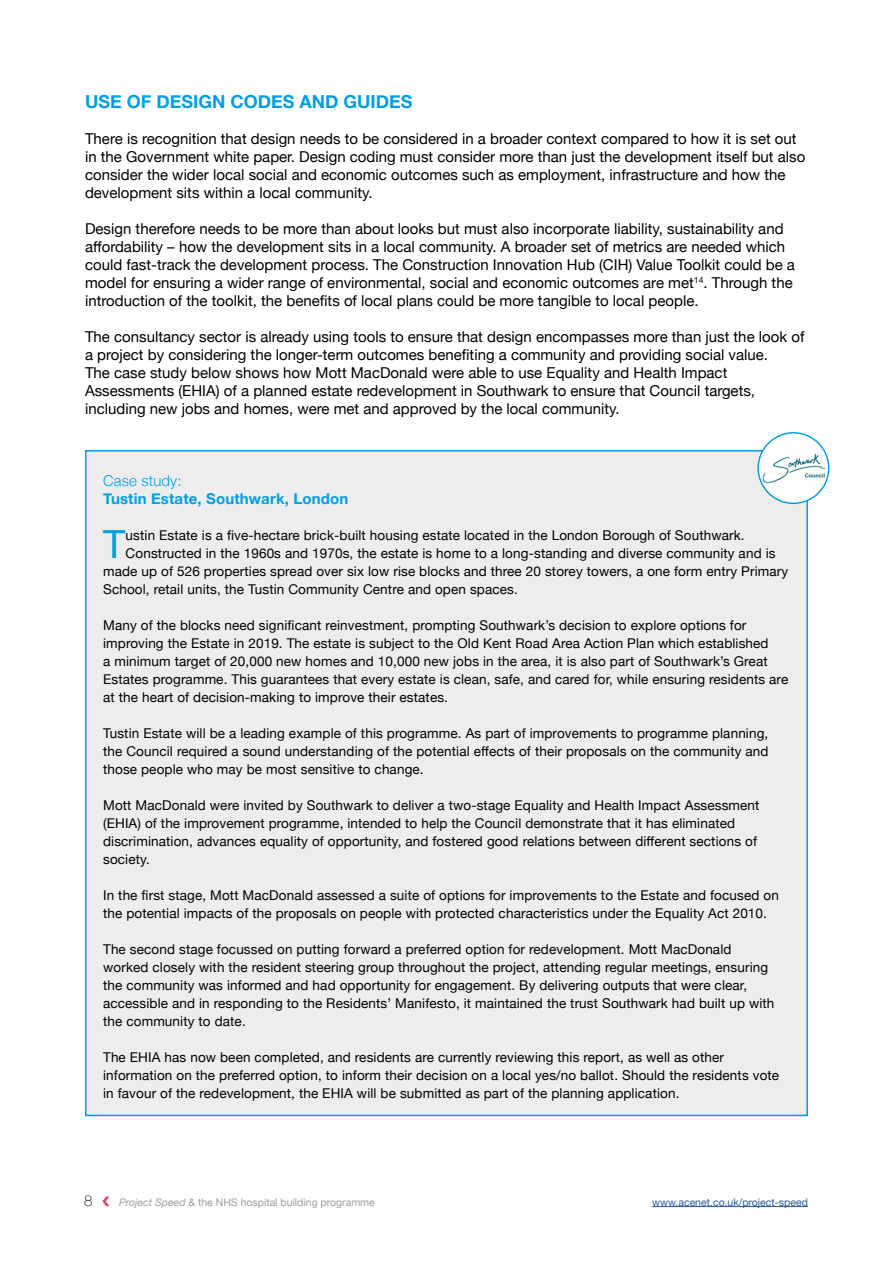
<style>
.page{position:relative;width:893px;height:1263px;background:#fff}
.page>*{position:absolute;margin:0;border:0;box-sizing:border-box;transform-origin:0 0}
.t1{font:38.7px "Helvetica Neue";color:#009fe3}
.t2{font:700 18px "Helvetica Neue";color:#009fe3}
.t3{font:15px/18px "Helvetica Neue";color:#000}
.t4{font:700 15px "Helvetica Neue";letter-spacing:.01em;color:#009fe3}
.t5{font:300 15px "Helvetica Neue";letter-spacing:.01em;color:#009fe3}
.t6{font:100 15px "Helvetica Neue";color:#000}
.t7{font:13.5px/18px "Helvetica Neue";letter-spacing:.01em;color:#000}
.t8{font:10.5px "Helvetica Neue";color:#9d9d9c}
.t9{font:10.5px "Helvetica Neue";color:#275b9b}
.s1{font-style:italic}
</style>
<div class="page">
<hr style="left:652px;top:1206px;width:156px;height:1px;background:#275b9b">
<svg style="left:102px;top:1196px;width:7px;height:10px"></svg>
<div style="left:85px;top:450px;width:723px;height:666px;background:#ededed"></div>
<div style="left:758px;top:433px;width:71px;height:70px;background:#fff;border-radius:50%"></div>
<img style="left:762px;top:447px;width:63px;height:42px">
<div style="left:757px;top:432px;width:72px;height:72px;border:1px solid #009fe3;border-radius:50%"></div>
<h2 class="t2" style="left:85px;top:87px;width:329px">USE OF DESIGN CODES AND GUIDES</h2>
<p class="t3" style="left:85px;top:131px;width:722px">There is recognition that design needs to be considered in a broader context compared to how it is set out in the Government white paper. Design coding must consider more than just the development itself but also consider the wider local social and economic outcomes such as employment, infrastructure and how the development sits within a local community.</p>
<p class="t3" style="left:85px;top:221px;width:711px">Design therefore needs to be more than about looks but must also incorporate liability, sustainability and affordability – how the development sits in a local community. A broader set of metrics are needed which could fast-track the development process. The Construction Innovation Hub (CIH) Value Toolkit could be a model for ensuring a wider range of environmental, social and economic outcomes are met<sup>14</sup>. Through the introduction of the toolkit, the benefits of local plans could be more tangible to local people.</p>
<p class="t3" style="left:85px;top:329px;width:721px">The consultancy sector is already using tools to ensure that design encompasses more than just the look of a project by considering the longer-term outcomes benefiting a community and providing social value.<br>The case study below shows how Mott MacDonald were able to use Equality and Health Impact Assessments (EHIA) of a planned estate redevelopment in Southwark to ensure that Council targets, including new jobs and homes, were met and approved by the local community.</p>
<p class="t5" style="left:103px;top:471px;width:80px">Case study:</p>
<p class="t4" style="left:103px;top:487px;width:247px">Tustin Estate, Southwark, London</p>
<h1 class="t1" style="left:103px;top:516px;width:24px">T</h1>
<p class="t7" style="left:126px;top:527px;width:620px">ustin Estate is a five-hectare brick-built housing estate located in the London Borough of Southwark.</p>
<p class="t7" style="left:126px;top:545px;width:651px">Constructed in the 1960s and 1970s, the estate is home to a long-standing and diverse community and is</p>
<p class="t7" style="left:103px;top:563px;width:687px">made up of 526 properties spread over six low rise blocks and three 20 storey towers, a one form entry Primary</p>
<p class="t7" style="left:103px;top:581px;width:416px">School, retail units, the Tustin Community Centre and open spaces.</p>
<p class="t7" style="left:103px;top:617px;width:687px">Many of the blocks need significant reinvestment, prompting Southwark’s decision to explore options for improving the Estate in 2019. The estate is subject to the Old Kent Road Area Action Plan which established<br>a minimum target of 20,000 new homes and 10,000 new jobs in the area, it is also part of Southwark’s Great Estates programme. This guarantees that every estate is clean, safe, and cared for, while ensuring residents are at the heart of decision-making to improve their estates.</p>
<p class="t7" style="left:103px;top:725px;width:667px;text-align:justify">Tustin Estate will be a leading example of this programme. As part of improvements to programme planning, the Council required a sound understanding of the potential effects of their proposals on the community and those people who may be most sensitive to change.</p>
<p class="t7" style="left:103px;top:797px;width:658px">Mott MacDonald were invited by Southwark to deliver a two-stage Equality and Health Impact Assessment (EHIA) of the improvement programme, intended to help the Council demonstrate that it has eliminated discrimination, advances equality of opportunity, and fostered good relations between different sections of society.</p>
<p class="t7" style="left:103px;top:887px;width:677px">In the first stage, Mott MacDonald assessed a suite of options for improvements to the Estate and focused on the potential impacts of the proposals on people with protected characteristics under the Equality Act 2010.</p>
<p class="t7" style="left:103px;top:941px;width:673px">The second stage focussed on putting forward a preferred option for redevelopment. Mott MacDonald worked closely with the resident steering group throughout the project, attending regular meetings, ensuring the community was informed and had opportunity for engagement. By delivering outputs that were clear, accessible and in responding to the Residents’ Manifesto, it maintained the trust Southwark had built up with the community to date.</p>
<p class="t7" style="left:103px;top:1049px;width:678px">The EHIA has now been completed, and residents are currently reviewing this report, as well as other information on the preferred option, to inform their decision on a local yes/no ballot. Should the residents vote in favour of the redevelopment, the EHIA will be submitted as part of the planning application.</p>
<p class="t6" style="left:84px;top:1189px;width:10px">8</p>
<p class="t8" style="left:119px;top:1194px;width:257px"><span class="s1">Project Speed</span> &amp; the NHS hospital building programme</p>
<p class="t9" style="left:652px;top:1194px;width:157px">www.acenet.co.uk/project-speed</p>
</div>
